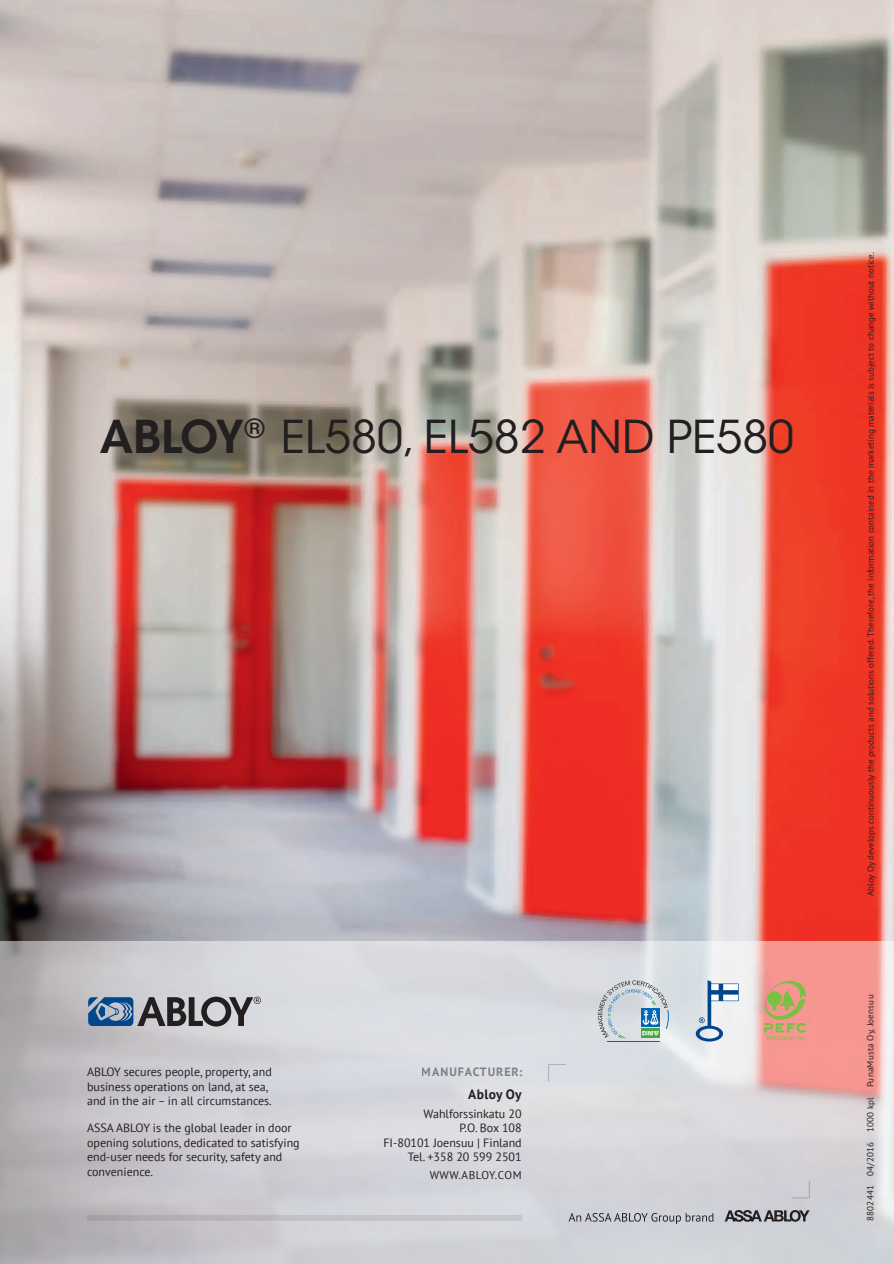
<style>
.page{position:relative;width:894px;height:1264px;background:#fff}
.page>*{position:absolute;margin:0;border:0;box-sizing:border-box;transform-origin:0 0}
.t1{font:45px "ITC Avant Garde Std";color:#231f20}
.t2{font:700 13.5px "PT Sans";letter-spacing:.025em;color:#231f20}
.t3{font:12px/14.4px "PT Sans";color:#231f20}
.t4{font:700 12px "PT Sans";letter-spacing:.08em;color:#231f20}
.t5{font:11.25px "PT Sans";letter-spacing:.05em;color:#231f20}
.t6{font:9px "PT Sans";color:#231f20}
.t7{font:9px "PT Sans";letter-spacing:.025em;color:#231f20}
.t8{font:5.1px "Arial";color:#79c142}
.s1{font-weight:600}
</style>
<div class="page">
<img style="left:0;top:0;width:894px;height:941px">
<svg style="left:0;top:941px;width:894px;height:323px;background:#d3cdd1"></svg>
<svg style="left:87px;top:1215px;width:435px;height:6px;background:#bcbabf"></svg>
<svg style="left:88px;top:996px;width:173px;height:30px;background:#788290"></svg>
<hr style="left:607px;top:1041px;width:52px;height:1px;background:#0166b3">
<svg style="left:598px;top:980px;width:71px;height:58px;background:#bacad0"></svg>
<svg style="left:696px;top:980px;width:42px;height:61px"></svg>
<svg style="left:762px;top:978px;width:48px;height:64px;background:#d1a27a"></svg>
<svg style="left:568px;top:1213px;width:145px;height:11px;background:#abacb2"></svg>
<svg style="left:724px;top:1210px;width:85px;height:11px"></svg>
<svg style="left:548px;top:1064px;width:18px;height:17px"></svg>
<svg style="left:791px;top:1180px;width:19px;height:18px"></svg>
<h1 class="t1" style="left:100px;top:409px;width:696px"><span class="s1">ABLOY</span><sup>®</sup> EL580, EL582 AND PE580</h1>
<p class="t3" style="left:87px;top:1064px;width:186px">ABLOY secures people, property, and business operations on land, at sea, and in the air – in all circumstances.</p>
<p class="t3" style="left:87px;top:1120px;width:214px">ASSA ABLOY is the global leader in door opening solutions, dedicated to satisfying end-user needs for security, safety and convenience.</p>
<p class="t4" style="left:422px;top:1064px;width:102px">MANUFACTURER:</p>
<p class="t2" style="left:468px;top:1085px;width:55px">Abloy Oy</p>
<p class="t3" style="left:383px;top:1106px;width:140px;text-align:right">Wahlforssinkatu 20<br>P.O. Box 108<br>FI-80101 Joensuu | Finland<br>Tel. +358 20 599 2501</p>
<p class="t5" style="left:430px;top:1167px;width:93px">WWW.ABLOY.COM</p>
<p class="t8" style="left:766px;top:1035px;width:40px">PEFC/02-31-151</p>
<p class="t6" style="left:864px;top:896px;width:645px;rotate:-90deg">Abloy Oy develops continuously the products and solutions offered. Therefore, the information contained in the marketing materials is subject to change without notice.</p>
<p class="t7" style="left:864px;top:1221px;width:228px;rotate:-90deg">8802441 04/2016 1000 kpl PunaMusta Oy, Joensuu</p>
</div>
